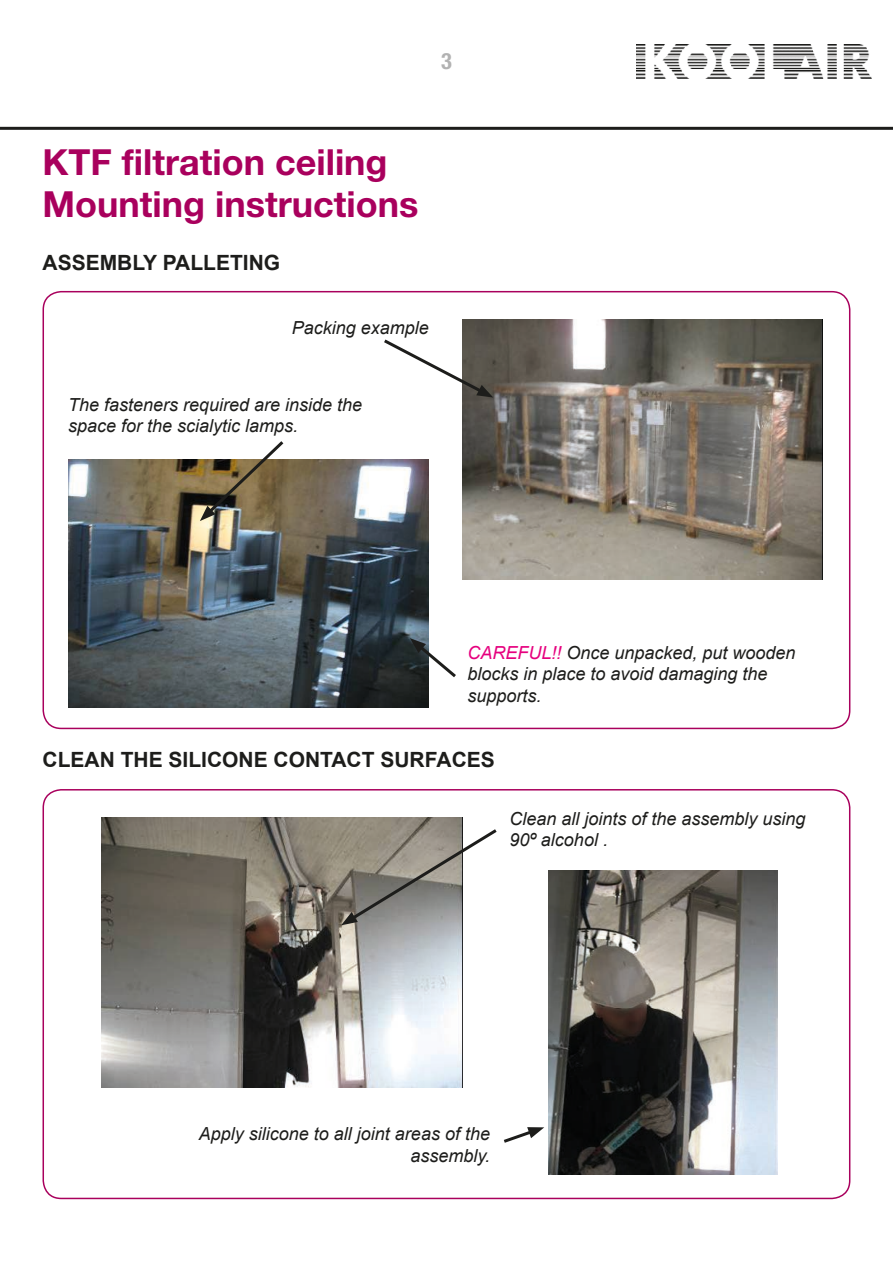
<style>
.page{position:relative;width:893px;height:1263px;background:#fff}
.page>*{position:absolute;margin:0;border:0;box-sizing:border-box;transform-origin:0 0}
.t1{font:700 36px/42.6px "Helvetica Neue LT Std";color:#a9005d}
.t2{font:700 condensed 22.5px "Helvetica Neue LT Std";color:#b2b2b2}
.t3{font:700 21px "Arial";color:#1d1d1b}
.t4{font:italic 18px/21.6px "Arial";color:#1d1d1b}
.s1{color:#e6007e}
</style>
<div class="page">
<div style="left:43px;top:789px;width:807px;height:410px;border:2px solid #a9005d;border-radius:18px"></div>
<div style="left:43px;top:291px;width:807px;height:438px;border:2px solid #a9005d;border-radius:18px"></div>
<img style="left:68px;top:460px;width:361px;height:248px">
<img style="left:101px;top:817px;width:361px;height:270px">
<img style="left:549px;top:870px;width:228px;height:305px">
<img style="left:462px;top:319px;width:361px;height:260px">
<svg style="left:384px;top:337px;width:109px;height:61px"></svg>
<img style="left:200px;top:441px;width:87px;height:80px">
<svg style="left:410px;top:638px;width:46px;height:42px"></svg>
<svg style="left:341px;top:826px;width:156px;height:99px"></svg>
<svg style="left:503px;top:1127px;width:41px;height:16px"></svg>
<hr style="left:0;top:127px;width:893px;height:3px;background:#1d1d1b">
<img style="left:636px;top:44px;width:236px;height:34px">
<p class="t2" style="left:441px;top:48px;width:12px">3</p>
<h1 class="t1" style="left:43px;top:140px;width:377px">KTF filtration ceiling<br>Mounting instructions</h1>
<p class="t3" style="left:43px;top:249px;width:239px">ASSEMBLY PALLETING</p>
<p class="t4" style="left:292px;top:317px;width:139px">Packing example</p>
<p class="t4" style="left:68px;top:394px;width:296px">The fasteners required are inside the space for the scialytic lamps.</p>
<p class="t4" style="left:467px;top:642px;width:330px"><span class="s1">CAREFUL!!</span> Once unpacked, put wooden blocks in place to avoid damaging the supports.</p>
<p class="t3" style="left:43px;top:745px;width:454px">CLEAN THE SILICONE CONTACT SURFACES</p>
<p class="t4" style="left:509px;top:808px;width:298px">Clean all joints of the assembly using<br>90º alcohol .</p>
<p class="t4" style="left:199px;top:1123px;width:293px;text-align:right">Apply silicone to all joint areas of the assembly.</p>
</div>
